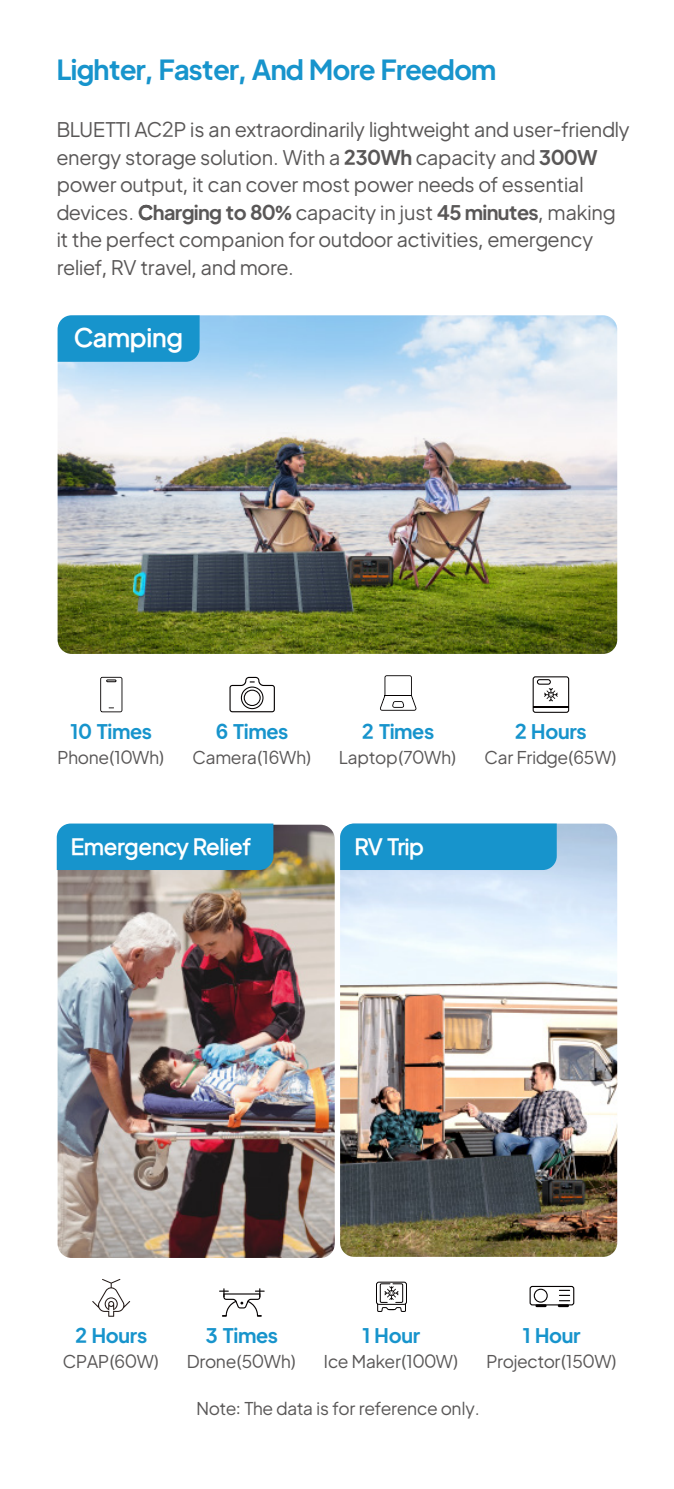
<style>
.page{position:relative;width:674px;height:1489px;background:#fff}
.page>*{position:absolute;margin:0;border:0;box-sizing:border-box;transform-origin:0 0}
.t1{font:700 27.5px "BLUETTI2.0";color:#1794cc}
.t2{font:600 25.25px "BLUETTI2.0";letter-spacing:.015em;color:#fff}
.t3{font:600 22.25px "BLUETTI2.0";color:#fff}
.t4{font:20px/27.5px "BLUETTI2.0";color:#595757}
.t5{font:700 20px "BLUETTI2.0";letter-spacing:.015em;color:#1794cc}
.t6{font:17.5px "BLUETTI2.0";color:#595757}
.s1{font-weight:700}
</style>
<div class="page">
<img style="left:58px;top:315px;width:559px;height:339px">
<div style="left:58px;top:315px;width:141px;height:47px;background:#1794cc"></div>
<img style="left:58px;top:824px;width:276px;height:433px">
<img style="left:340px;top:823px;width:277px;height:433px">
<svg style="left:380px;top:675px;width:36px;height:35px"></svg>
<svg style="left:100px;top:676px;width:22px;height:36px"></svg>
<svg style="left:229px;top:676px;width:46px;height:36px"></svg>
<svg style="left:219px;top:1288px;width:45px;height:28px"></svg>
<div style="left:532px;top:676px;width:37px;height:36px;border:1px solid #040000;border-radius:2px"></div>
<hr style="left:533px;top:706px;width:35px;height:1px;background:#040000">
<div style="left:536px;top:679px;width:14px;height:5px;border:1px solid #040000;border-radius:2px"></div>
<svg style="left:544px;top:688px;width:13px;height:13px"></svg>
<div style="left:529px;top:1285px;width:45px;height:20px;border:1px solid #040000;border-radius:2px"></div>
<div style="left:533px;top:1288px;width:14px;height:14px;border:1px solid #040000;border-radius:50%"></div>
<svg style="left:535px;top:1304px;width:11px;height:2px"></svg>
<svg style="left:557px;top:1289px;width:12px;height:17px"></svg>
<div style="left:376px;top:1281px;width:30px;height:23px;border:1px solid #040000;border-radius:2px"></div>
<svg style="left:376px;top:1282px;width:30px;height:29px"></svg>
<div style="left:57px;top:823px;width:216px;height:47px;background:#1794cc"></div>
<div style="left:340px;top:823px;width:216px;height:47px;background:#1794cc"></div>
<svg style="left:92px;top:1279px;width:38px;height:37px"></svg>
<h1 class="t1" style="left:57px;top:47px;width:440px">Lighter, Faster, And More Freedom</h1>
<p class="t4" style="left:57px;top:115px;width:574px">BLUETTI AC2P is an extraordinarily lightweight and user-friendly energy storage solution. With a <span class="s1">230Wh</span> capacity and <span class="s1">300W </span>power output, it can cover most power needs of essential devices. <span class="s1">Charging to 80%</span> capacity in just <span class="s1">45 minutes</span>, making it the perfect companion for outdoor activities, emergency relief, RV travel, and more.</p>
<p class="t2" style="left:74px;top:317px;width:110px">Camping</p>
<p class="t5" style="left:71px;top:714px;width:82px">10 Times</p>
<p class="t5" style="left:216px;top:714px;width:73px">6 Times</p>
<p class="t5" style="left:362px;top:714px;width:73px">2 Times</p>
<p class="t5" style="left:515px;top:714px;width:73px">2 Hours</p>
<p class="t6" style="left:58px;top:742px;width:109px">Phone(10Wh)</p>
<p class="t6" style="left:192px;top:742px;width:121px">Camera(16Wh)</p>
<p class="t6" style="left:339px;top:743px;width:119px">Laptop(70Wh)</p>
<p class="t6" style="left:484px;top:742px;width:134px">Car Fridge(65W)</p>
<p class="t3" style="left:72px;top:827px;width:180px">Emergency Relief</p>
<p class="t3" style="left:354px;top:827px;width:70px">RV Trip</p>
<p class="t5" style="left:75px;top:1318px;width:73px">2 Hours</p>
<p class="t6" style="left:63px;top:1347px;width:98px">CPAP(60W)</p>
<p class="t5" style="left:206px;top:1318px;width:73px">3 Times</p>
<p class="t6" style="left:187px;top:1347px;width:111px">Drone(50Wh)</p>
<p class="t5" style="left:362px;top:1318px;width:59px">1 Hour</p>
<p class="t6" style="left:324px;top:1347px;width:136px">Ice Maker(100W)</p>
<p class="t5" style="left:523px;top:1318px;width:59px">1 Hour</p>
<p class="t6" style="left:486px;top:1347px;width:132px">Projector(150W)</p>
<p class="t6" style="left:196px;top:1394px;width:284px">Note: The data is for reference only.</p>
</div>
